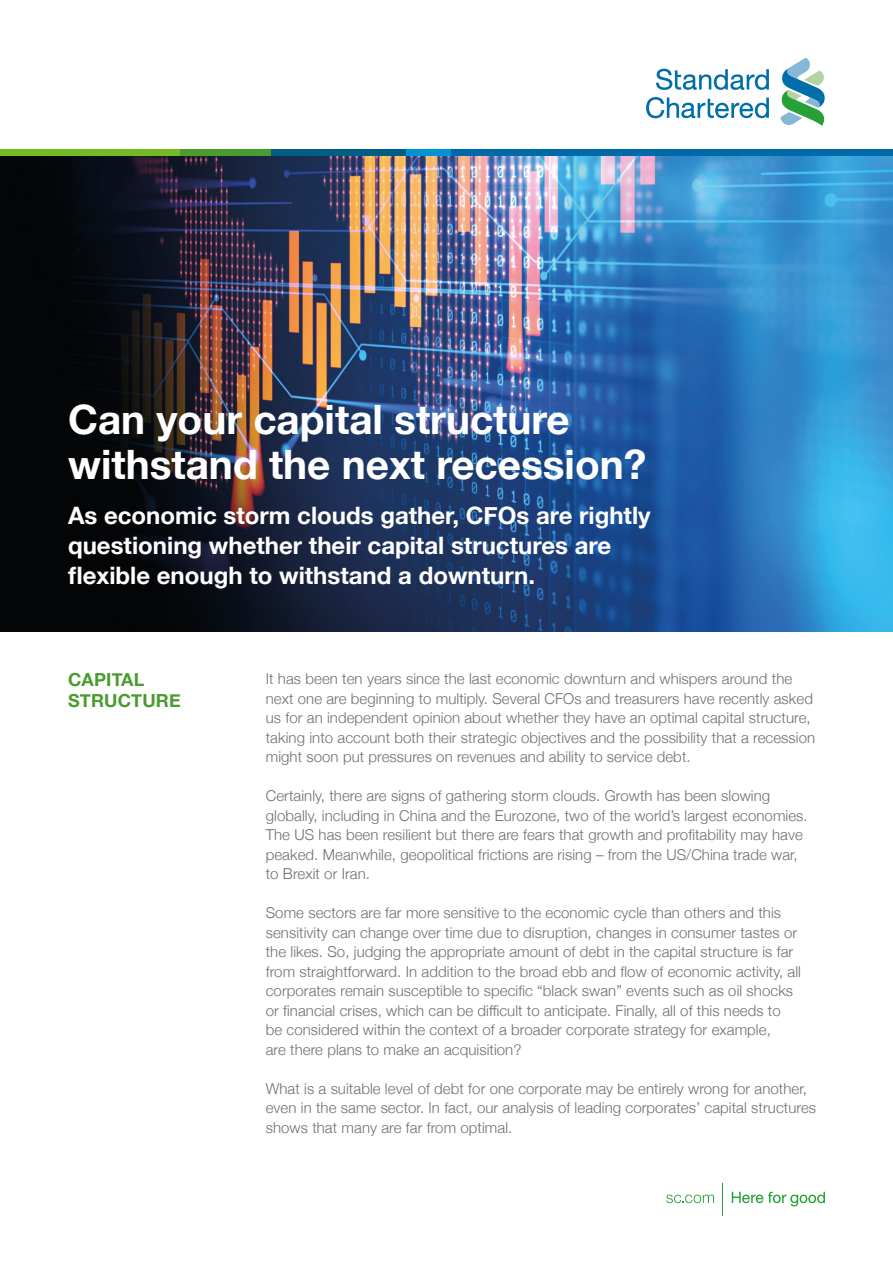
<style>
.page{position:relative;width:893px;height:1263px;background:#fff}
.page>*{position:absolute;margin:0;border:0;box-sizing:border-box;transform-origin:0 0}
.t1{font:700 40.5px/45px "Helvetica Neue";color:#fff}
.t2{font:700 24px/30px "Helvetica Neue";color:#fff}
.t3{font:700 18px/21px "Helvetica Neue";letter-spacing:.01em;color:#4a9c2f}
.t4{font:300 15px/19.5px "Helvetica Neue";letter-spacing:.005em;color:#706f6f}
</style>
<div class="page">
<svg style="left:656px;top:69px;width:113px;height:21px"></svg>
<svg style="left:646px;top:97px;width:123px;height:21px"></svg>
<svg style="left:780px;top:58px;width:45px;height:68px"></svg>
<svg style="left:732px;top:1192px;width:93px;height:14px"></svg>
<svg style="left:666px;top:1194px;width:48px;height:9px"></svg>
<hr style="left:723px;top:1183px;width:1px;height:32px;background:#27a135">
<img style="left:0;top:155px;width:893px;height:476px">
<div style="left:0;top:149px;width:181px;height:6px;background:#74bb23"></div>
<div style="left:181px;top:149px;width:90px;height:6px;background:#4a9c2f"></div>
<div style="left:271px;top:149px;width:135px;height:6px;background:#005e86"></div>
<div style="left:406px;top:149px;width:45px;height:6px;background:#0094d5"></div>
<div style="left:451px;top:149px;width:442px;height:6px;background:#0069a7"></div>
<h1 class="t1" style="left:68px;top:399px;width:580px">Can your capital structure withstand the next recession?</h1>
<h2 class="t2" style="left:68px;top:501px;width:584px">As economic storm clouds gather, CFOs are rightly questioning whether their capital structures are flexible enough to withstand a downturn.</h2>
<p class="t3" style="left:68px;top:670px;width:114px">CAPITAL<br>STRUCTURE</p>
<p class="t4" style="left:266px;top:668px;width:551px">It has been ten years since the last economic downturn and whispers around the next one are beginning to multiply. Several CFOs and treasurers have recently asked us for an independent opinion about whether they have an optimal capital structure, taking into account both their strategic objectives and the possibility that a recession might soon put pressures on revenues and ability to service debt.</p>
<p class="t4" style="left:266px;top:785px;width:543px">Certainly, there are signs of gathering storm clouds. Growth has been slowing globally, including in China and the Eurozone, two of the world’s largest economies.<br>The US has been resilient but there are fears that growth and profitability may have peaked. Meanwhile, geopolitical frictions are rising – from the US/China trade war, to Brexit or Iran.</p>
<p class="t4" style="left:266px;top:902px;width:537px">Some sectors are far more sensitive to the economic cycle than others and this sensitivity can change over time due to disruption, changes in consumer tastes or the likes. So, judging the appropriate amount of debt in the capital structure is far from straightforward. In addition to the broad ebb and flow of economic activity, all corporates remain susceptible to specific “black swan” events such as oil shocks or financial crises, which can be difficult to anticipate. Finally, all of this needs to<br>be considered within the context of a broader corporate strategy for example,<br>are there plans to make an acquisition?</p>
<p class="t4" style="left:266px;top:1078px;width:552px">What is a suitable level of debt for one corporate may be entirely wrong for another, even in the same sector. In fact, our analysis of leading corporates’ capital structures shows that many are far from optimal.</p>
</div>
